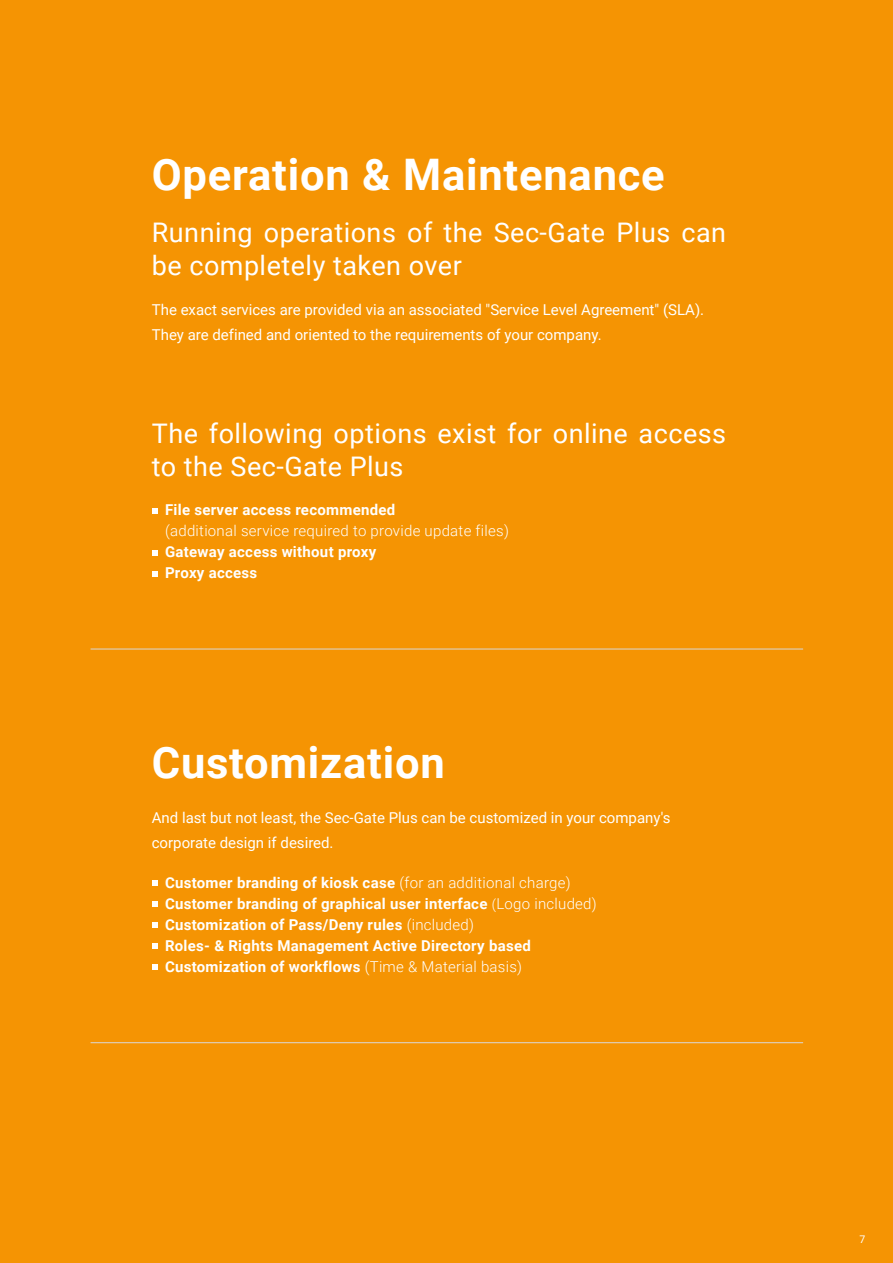
<style>
.page{position:relative;width:893px;height:1263px;background:#f59403}
.page>*{position:absolute;margin:0;border:0;box-sizing:border-box;transform-origin:0 0}
.t1{font:700 43.5px "Roboto";letter-spacing:.02em;color:#fff}
.t2{font:27px/32.4px "Roboto";letter-spacing:.02em;color:#fff}
.t3{font:700 15px/21px "Roboto";letter-spacing:.02em;color:#fff}
.t4{font:15px/25.5px "Roboto";color:#fff}
.t5{font:300 15px "Roboto";letter-spacing:.02em;color:#fff}
.t6{font:10.5px "Roboto";color:#fff}
.s1{font-weight:300}
.s2{font-weight:300;font-size:13.5px}
</style>
<div class="page">
<hr style="left:91px;top:1042px;width:712px;height:1px;background:#d9d9d9">
<hr style="left:91px;top:649px;width:712px;height:1px;background:#d7d7d7">
<svg style="left:153px;top:550px;width:5px;height:5px"></svg>
<svg style="left:153px;top:571px;width:5px;height:5px"></svg>
<svg style="left:153px;top:508px;width:5px;height:5px"></svg>
<svg style="left:153px;top:923px;width:5px;height:5px"></svg>
<svg style="left:153px;top:944px;width:5px;height:5px"></svg>
<svg style="left:153px;top:881px;width:5px;height:5px"></svg>
<svg style="left:153px;top:902px;width:5px;height:5px"></svg>
<svg style="left:153px;top:965px;width:5px;height:5px"></svg>
<h1 class="t1" style="left:152px;top:145px;width:514px">Operation &amp; Maintenance</h1>
<h2 class="t2" style="left:152px;top:216px;width:576px">Running operations of the Sec-Gate Plus can be completely taken over</h2>
<p class="t4" style="left:152px;top:296px;width:554px">The exact services are provided via an associated "Service Level Agreement" (SLA).<br>They are defined and oriented to the requirements of your company.</p>
<h2 class="t2" style="left:152px;top:416px;width:576px">The following options exist for online access to the Sec-Gate Plus</h2>
<p class="t3" style="left:165px;top:499px;width:232px">File server access recommended</p>
<p class="t5" style="left:165px;top:521px;width:345px">(additional service required to provide update files)</p>
<p class="t3" style="left:165px;top:541px;width:213px">Gateway access without proxy<br>Proxy access</p>
<h1 class="t1" style="left:152px;top:732px;width:295px">Customization</h1>
<p class="t4" style="left:152px;top:804px;width:520px">And last but not least, the Sec-Gate Plus can be customized in your company's corporate design if desired.</p>
<p class="t3" style="left:165px;top:872px;width:433px">Customer branding of kiosk case <span class="s1">(for an additional charge)<br></span>Customer branding of graphical user interface <span class="s2">(</span><span class="s1">Logo included)<br></span>Customization of Pass/Deny rules <span class="s1">(included)<br></span>Roles- &amp; Rights Management Active Directory based Customization of workflows <span class="s1">(Time &amp; Material basis)</span></p>
<p class="t6" style="left:860px;top:1232px;width:7px">7</p>
</div>
